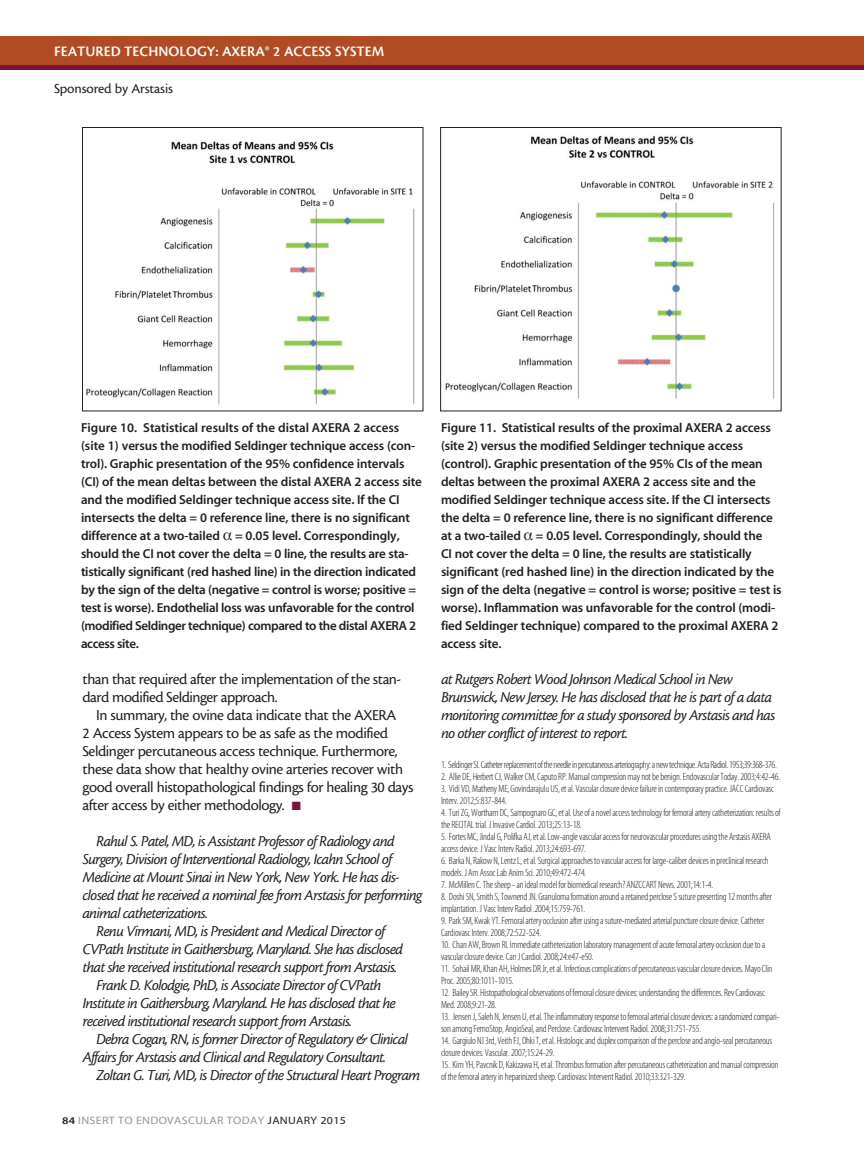
<style>
.page{position:relative;width:864px;height:1161px;background:#fff}
.page>*{position:absolute;margin:0;border:0;box-sizing:border-box;transform-origin:0 0}
.body{font:15.75px/18px "Cronos MM It 408 10";letter-spacing:-.045em;color:#231f20}
.crst_dept_body{font:15.75px/18px "Cronos MM 408 10";letter-spacing:-.025em;color:#231f20}
.t1{font:15px "Cronos MM 574 10";color:#fff}
.t2{font:14.25px "Cronos MM 408 9";letter-spacing:-.01em;color:#231f20}
.crst_dept_caption{font:13.05px/18px "Myriad MM 565 600";letter-spacing:-.01em;color:#231f20}
.t3{font:10.8px "Myriad MM 400 600";letter-spacing:.025em;color:#939598;scale:1.11 1}
.FOOTNOTES{font:10.5px/12px "Myriad MM 215 300";letter-spacing:-.02em;color:#231f20}
.FOOTNOTES-2{font:10.5px "Myriad MM 215 300";letter-spacing:-.04em;color:#231f20}
.s1{font-family:"Times";font-size:15.75px}
.s2{color:#7d1440}
.s3{font-family:"Myriad MM 565 600";font-size:10.2px;color:#231f20}
.s4{color:#231f20}
</style>
<div class="page">
<div style="left:0;top:37px;width:864px;height:32px;background:#b14b23"></div>
<hr style="left:0;top:65px;width:864px;height:4px;background:#7d1440">
<img style="left:86px;top:141px;width:329px;height:264px">
<div style="left:82px;top:127px;width:341px;height:284px;border:1px solid #231f20"></div>
<img style="left:445px;top:135px;width:330px;height:264px">
<div style="left:440px;top:127px;width:342px;height:284px;border:1px solid #231f20"></div>
<h2 class="t1" style="left:54px;top:43px;width:332px">FEATURED TECHNOLOGY: AXERA® 2 ACCESS SYSTEM</h2>
<h3 class="t2" style="left:54px;top:81px;width:120px">Sponsored by Arstasis</h3>
<p class="crst_dept_caption" style="left:81px;top:419px;width:343px">Figure 10. Statistical results of the distal AXERA 2 access (site 1) versus the modified Seldinger technique access (con&shy;trol). Graphic presentation of the 95% confidence intervals (CI) of the mean deltas between the distal AXERA 2 access site and the modified Seldinger technique access site. If the CI intersects the delta = 0 reference line, there is no significant difference at a two-tailed <span class="s1">α</span> = 0.05 level. Correspondingly, should the CI not cover the delta = 0 line, the results are sta&shy;tistically significant (red hashed line) in the direction indicated by the sign of the delta (negative = control is worse; positive = test is worse). Endothelial loss was unfavorable for the control (modified Seldinger technique) compared to the distal AXERA 2 access site.</p>
<p class="crst_dept_caption" style="left:441px;top:419px;width:342px">Figure 11. Statistical results of the proximal AXERA 2 access (site 2) versus the modified Seldinger technique access (control). Graphic presentation of the 95% CIs of the mean deltas between the proximal AXERA 2 access site and the modified Seldinger technique access site. If the CI intersects the delta = 0 reference line, there is no significant difference at a two-tailed <span class="s1">α</span> = 0.05 level. Correspondingly, should the<br>CI not cover the delta = 0 line, the results are statistically significant (red hashed line) in the direction indicated by the sign of the delta (negative = control is worse; positive = test is worse). Inflammation was unfavorable for the control (modi&shy;fied Seldinger technique) compared to the proximal AXERA 2 access site.</p>
<p class="crst_dept_body" style="left:82px;top:670px;width:320px">than that required after the implementation of the stan&shy;dard modified Seldinger approach.</p>
<p class="crst_dept_body" style="left:82px;top:706px;width:333px;text-indent:14px">In summary, the ovine data indicate that the AXERA<br>2 Access System appears to be as safe as the modified Seldinger percutaneous access technique. Furthermore, these data show that healthy ovine arteries recover with good overall histopathological findings for healing 30 days after access by either methodology. <span class="s2">■</span></p>
<p class="body" style="left:82px;top:832px;width:341px;text-indent:14px">Rahul S. Patel, MD, is Assistant Professor of Radiology and Surgery, Division of Interventional Radiology, Icahn School of Medicine at Mount Sinai in New York, New York. He has dis&shy;closed that he received a nominal fee from Arstasis for performing animal catheterizations.</p>
<p class="body" style="left:82px;top:922px;width:322px;text-align:center">Renu Virmani, MD, is President and Medical Director of<br>CVPath Institute in Gaithersburg, Maryland. She has disclosed that she received institutional research support from Arstasis.</p>
<p class="body" style="left:82px;top:976px;width:315px;text-indent:14px">Frank D. Kolodgie, PhD, is Associate Director of CVPath<br>Institute in Gaithersburg, Maryland. He has disclosed that he received institutional research support from Arstasis.</p>
<p class="body" style="left:82px;top:1030px;width:327px;text-indent:14px">Debra Cogan, RN, is former Director of Regulatory &amp; Clinical<br>Affairs for Arstasis and Clinical and Regulatory Consultant.</p>
<p class="body" style="left:96px;top:1066px;width:326px">Zoltan G. Turi, MD, is Director of the Structural Heart Program</p>
<p class="t3" style="left:62px;top:1115px;width:257px"><span class="s3">84</span> INSERT TO ENDOVASCULAR TODAY <span class="s4">JANUARY 2015</span></p>
<p class="body" style="left:441px;top:670px;width:336px">at Rutgers Robert Wood Johnson Medical School in New Brunswick, New Jersey. He has disclosed that he is part of a data monitoring committee for a study sponsored by Arstasis and has no other conflict of interest to report.</p>
<p class="FOOTNOTES-2" style="left:441px;top:759px;width:337px">1. Seldinger SI. Catheter replacement of the needle in percutaneous arteriography: a new technique. Acta Radiol. 1953;39:368-376.</p>
<p class="FOOTNOTES" style="left:441px;top:771px;width:341px">2. Allie DE, Herbert CJ, Walker CM, Caputo RP. Manual compression may not be benign. Endovascular Today. 2003;4:42-46.</p>
<p class="FOOTNOTES" style="left:441px;top:783px;width:335px">3. Vidi VD, Matheny ME, Govindarajulu US, et al. Vascular closure device failure in contemporary practice. JACC Cardiovasc<br>Interv. 2012;5:837-844.</p>
<p class="FOOTNOTES" style="left:441px;top:807px;width:341px">4. Turi ZG, Wortham DC, Sampognaro GC, et al. Use of a novel access technology for femoral artery catheterization: results of the RECITAL trial. J Invasive Cardiol. 2013;25:13-18.</p>
<p class="FOOTNOTES" style="left:441px;top:831px;width:331px">5. Fortes MC, Jindal G, Polifka AJ, et al. Low-angle vascular access for neurovascular procedures using the Arstasis AXERA access device. J Vasc Interv Radiol. 2013;24:693-697.</p>
<p class="FOOTNOTES" style="left:441px;top:855px;width:329px">6. Barka N, Rakow N, Lentz L, et al. Surgical approaches to vascular access for large-caliber devices in preclinical research models. J Am Assoc Lab Anim Sci. 2010;49:472-474.</p>
<p class="FOOTNOTES" style="left:441px;top:879px;width:274px">7. McMillen C. The sheep - an ideal model for biomedical research? ANZCCART News. 2001;14:1-4.</p>
<p class="FOOTNOTES" style="left:441px;top:891px;width:333px">8. Doshi SN, Smith S, Townend JN. Granuloma formation around a retained perclose S suture presenting 12 months after implantation. J Vasc Interv Radiol .2004;15:759-761.</p>
<p class="FOOTNOTES" style="left:441px;top:915px;width:325px">9. Park SM, Kwak YT. Femoral artery occlusion after using a suture-mediated arterial puncture closure device. Catheter<br>Cardiovasc Interv. 2008;72:522-524.</p>
<p class="FOOTNOTES" style="left:441px;top:939px;width:326px">10. Chan AW, Brown RI. Immediate catheterization laboratory management of acute femoral artery occlusion due to a vascular closure device. Can J Cardiol. 2008;24:e47-e50.</p>
<p class="FOOTNOTES" style="left:441px;top:963px;width:333px">11. Sohail MR, Khan AH, Holmes DR Jr, et al. Infectious complications of percutaneous vascular closure devices. Mayo Clin<br>Proc. 2005;80:1011-1015.</p>
<p class="FOOTNOTES" style="left:441px;top:987px;width:326px">12. Bailey SR. Histopathological observations of femoral closure devices: understanding the differences. Rev Cardiovasc<br>Med. 2008;9:21-28.</p>
<p class="FOOTNOTES" style="left:441px;top:1011px;width:340px">13. Jensen J, Saleh N, Jensen U, et al. The inflammatory response to femoral arterial closure devices: a randomized compari&shy;son among FemoStop, AngioSeal, and Perclose. Cardiovasc Intervent Radiol. 2008;31:751-755.</p>
<p class="FOOTNOTES" style="left:441px;top:1035px;width:333px">14. Gargiulo NJ 3rd, Veith FJ, Ohki T, et al. Histologic and duplex comparison of the perclose and angio-seal percutaneous closure devices. Vascular. 2007;15:24-29.</p>
<p class="FOOTNOTES" style="left:441px;top:1059px;width:339px">15. Kim YH, Pavcnik D, Kakizawa H, et al. Thrombus formation after percutaneous catheterization and manual compression of the femoral artery in heparinized sheep. Cardiovasc Intervent Radiol. 2010;33:321-329.</p>
</div>
